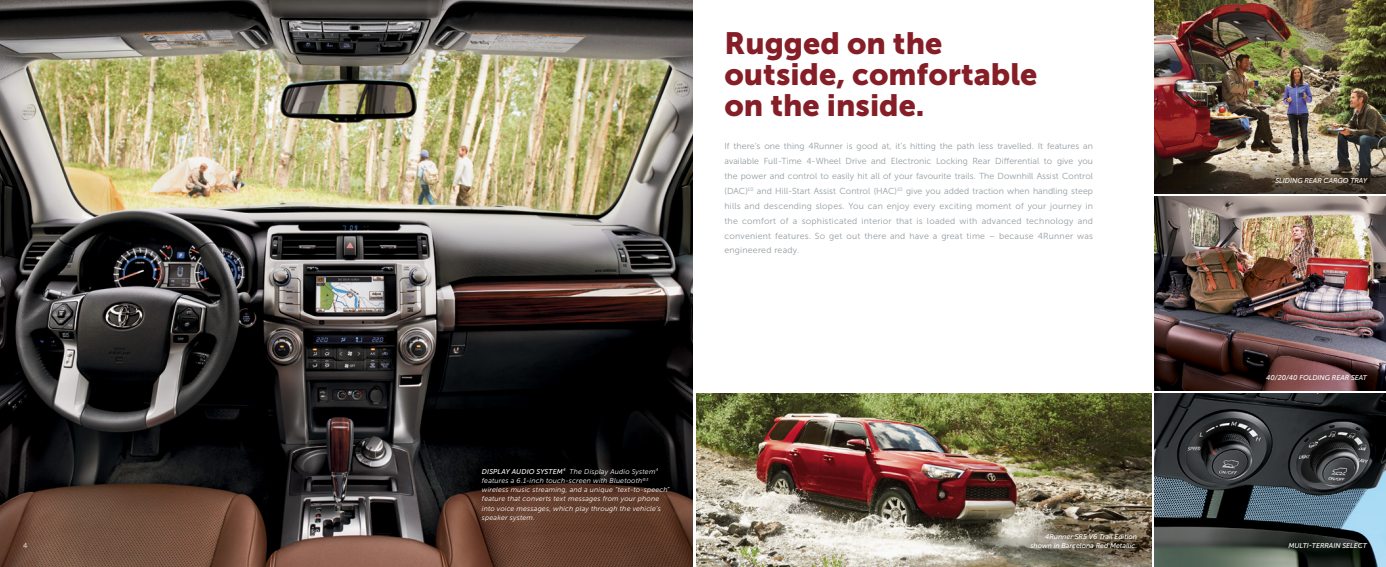
<style>
.page{position:relative;width:1386px;height:567px;background:#fff}
.page>*{position:absolute;margin:0;border:0;box-sizing:border-box;transform-origin:0 0}
.t1{font:30.62px/30.6px "Museo Sans 900";color:#851e26}
.t2{font:8.75px/14.9px "Museo Sans 300";letter-spacing:.025em;color:#949ca1;text-align:justify}
.t3{font:italic 7px/9.2px "Museo Sans 300";letter-spacing:.025em;color:#fff}
.t4{font:italic 7px/9.2px "Museo Sans 500";color:#fff;text-align:right}
.t5{font:7px "Museo Sans 300";color:#fff}
.s1{font-family:"Museo Sans 500"}
</style>
<div class="page">
<img style="left:0;top:0;width:693px;height:567px">
<img style="left:1155px;top:197px;width:231px;height:194px">
<img style="left:1155px;top:394px;width:231px;height:173px">
<img style="left:1155px;top:0;width:231px;height:194px">
<img style="left:696px;top:394px;width:456px;height:173px">
<p class="t5" style="left:23px;top:542px;width:6px">4</p>
<h1 class="t1" style="left:724px;top:28px;width:315px">Rugged on the outside, comfortable on the inside.</h1>
<p class="t2" style="left:724px;top:139px;width:370px">If there’s one thing 4Runner is good at, it’s hitting the path less travelled. It features an available Full-Time 4-Wheel Drive and Electronic Locking Rear Differential to give you the power and control to easily hit all of your favourite trails. The Downhill Assist Control (DAC)<sup>10</sup> and Hill-Start Assist Control (HAC)<sup>10</sup> give you added traction when handling steep hills and descending slopes. You can enjoy every exciting moment of your journey in the comfort of a sophisticated interior that is loaded with advanced technology and convenient features. So get out there and have a great time – because 4Runner was engineered ready.</p>
<p class="t3" style="left:482px;top:467px;width:189px"><span class="s1">DISPLAY AUDIO SYSTEM</span><sup>4</sup> The Display Audio System<sup>4 </sup>features a 6.1-inch touch-screen with Bluetooth<sup>®3 </sup>wireless music streaming, and a unique “text-to-speech” feature that converts text messages from your phone into voice messages, which play through the vehicle’s speaker system.</p>
<p class="t4" style="left:1030px;top:532px;width:108px">4Runner SR5 V6 Trail Edition shown in Barcelona Red Metallic.</p>
<p class="t4" style="left:1275px;top:176px;width:93px">SLIDING REAR CARGO TRAY</p>
<p class="t4" style="left:1266px;top:373px;width:102px">40/20/40 FOLDING REAR SEAT</p>
<p class="t4" style="left:1288px;top:541px;width:80px">MULTI-TERRAIN SELECT</p>
</div>
